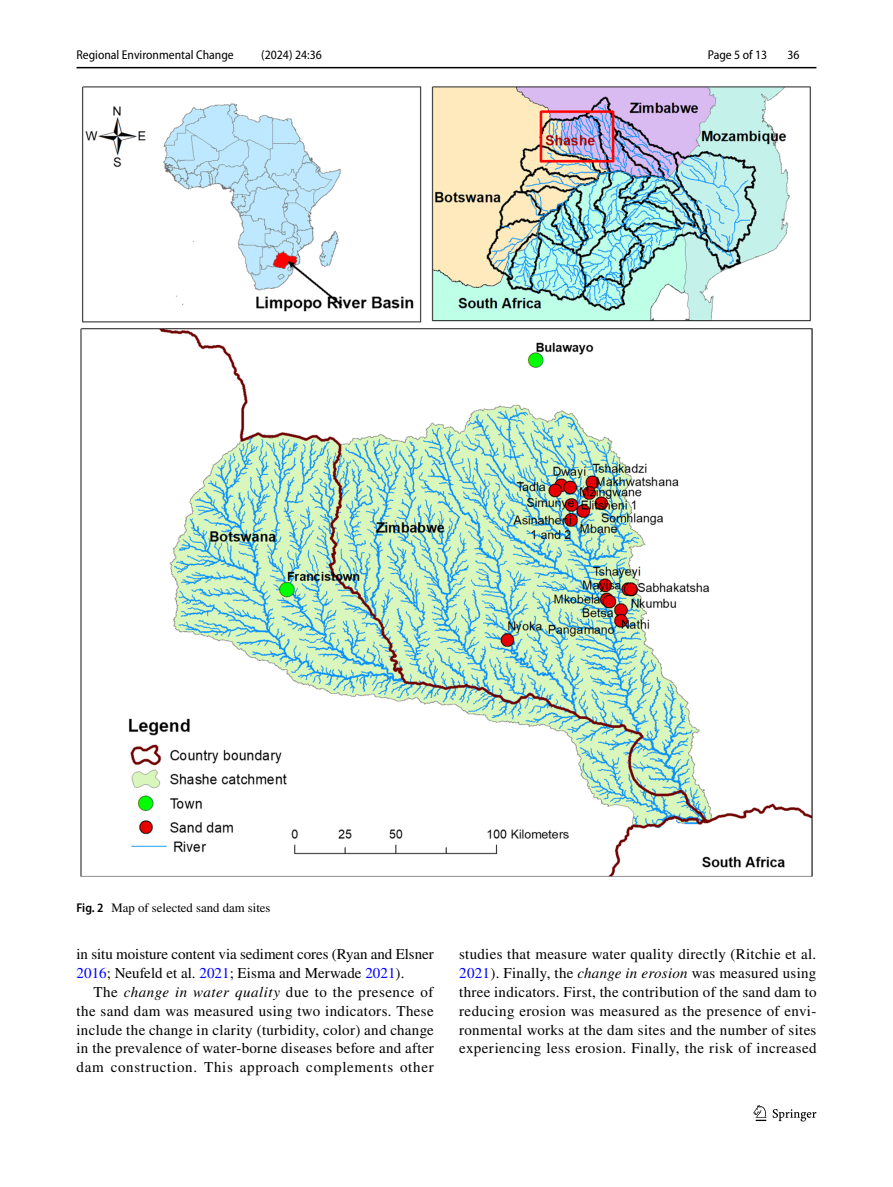
<style>
.page{position:relative;width:893px;height:1187px;background:#fff}
.page>*{position:absolute;margin:0;border:0;box-sizing:border-box;transform-origin:0 0}
.t1{font:15px/18.8px "STIX";letter-spacing:.025em;color:#000;text-align:justify}
.t2{font:15px/18.8px "STIX";letter-spacing:-.005em;color:#000}
.t3{font:semi-condensed 12.75px "Myriad Pro";color:#000}
.t4{font:12.75px "STIX";color:#000}
.s1{font-family:"Myriad Pro";font-weight:600;font-stretch:semi-condensed}
.s2{color:#00f}
.s3{font-style:italic}
</style>
<div class="page">
<hr style="left:77px;top:67px;width:739px;height:1px;background:#000">
<svg style="left:753px;top:1105px;width:13px;height:15px"></svg>
<svg style="left:773px;top:1109px;width:43px;height:12px"></svg>
<img style="left:81px;top:87px;width:731px;height:789px">
<p class="t3" style="left:77px;top:48px;width:159px">Regional Environmental Change</p>
<p class="t3" style="left:261px;top:48px;width:62px">(2024) 24:36</p>
<p class="t3" style="left:708px;top:48px;width:61px">Page 5 of 13</p>
<p class="t3" style="left:787px;top:48px;width:14px">36</p>
<p class="t4" style="left:77px;top:898px;width:196px"><span class="s1">Fig. 2</span> Map of selected sand dam sites</p>
<p class="t2" style="left:77px;top:946px;width:359px">in situ moisture content via sediment cores (Ryan and Elsner<br><span class="s2">2016</span>; Neufeld et al. <span class="s2">2021</span>; Eisma and Merwade <span class="s2">2021</span>).</p>
<p class="t1" style="left:77px;top:983px;width:359px;text-indent:17px">The <span class="s3">change in water quality</span> due to the presence of the sand dam was measured using two indicators. These include the change in clarity (turbidity, color) and change in the prevalence of water-borne diseases before and after dam construction. This approach complements other</p>
<p class="t1" style="left:459px;top:946px;width:359px">studies that measure water quality directly (Ritchie et al.<br><span class="s2">2021</span>). Finally, the <span class="s3">change in erosion</span> was measured using three indicators. First, the contribution of the sand dam to reducing erosion was measured as the presence of envi&shy;ronmental works at the dam sites and the number of sites experiencing less erosion. Finally, the risk of increased</p>
</div>
